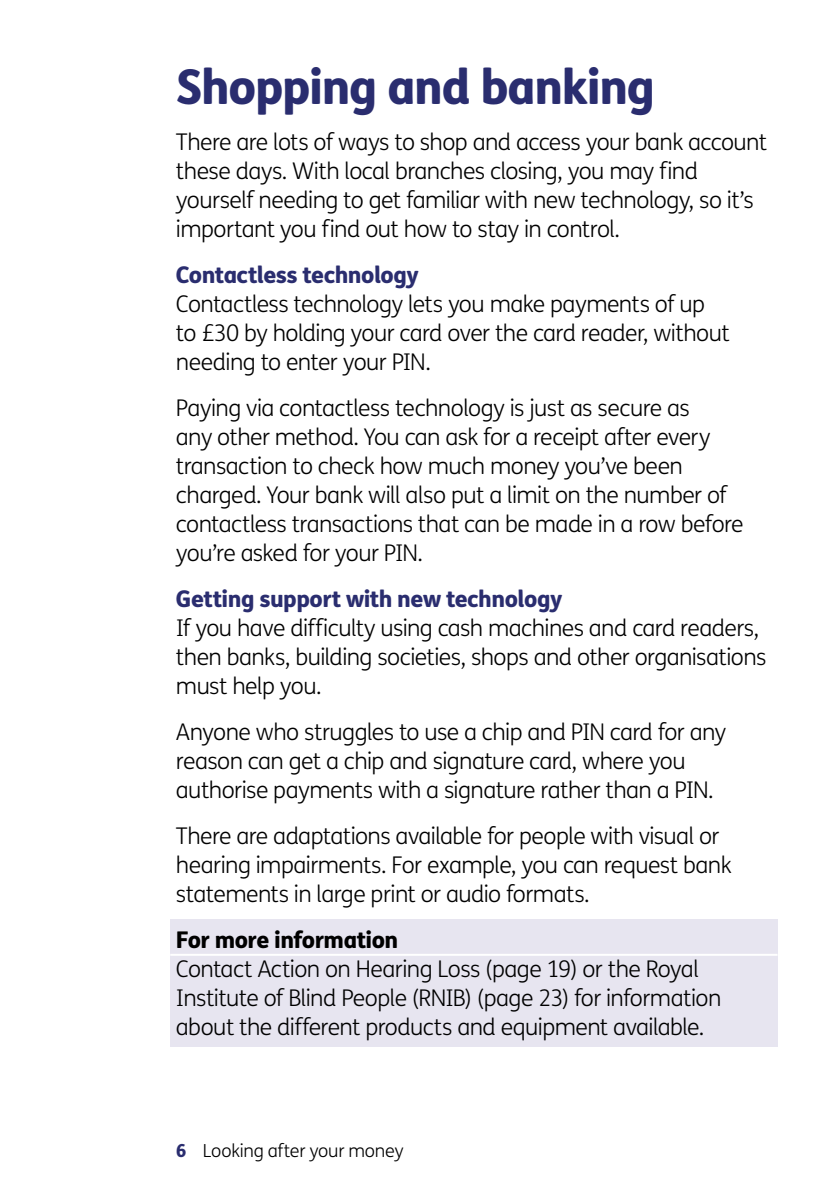
<style>
.page{position:relative;width:840px;height:1191px;background:#fff}
.page>*{position:absolute;margin:0;border:0;box-sizing:border-box;transform-origin:0 0}
.t1{font:800 48px "FS Me";letter-spacing:-.025em;color:#2a2d6f}
.t2{font:300 23px/29px "FS Me";letter-spacing:-.025em;color:#000}
.t3{font:800 23px "FS Me";letter-spacing:-.025em;color:#2a2d6f}
.t4{font:800 23px "FS Me";letter-spacing:-.025em;color:#000}
.t5{font:300 18px "FS Me";letter-spacing:-.01em;color:#000}
.s1{font-weight:800;color:#2a2d6f}
</style>
<div class="page">
<div style="left:170px;top:919px;width:607px;height:128px;background:#e7e5f0"></div>
<hr style="left:170px;top:953px;width:607px;height:2px;background:#fff">
<h1 class="t1" style="left:176px;top:49px;width:480px">Shopping and banking</h1>
<p class="t2" style="left:176px;top:127px;width:592px">There are lots of ways to shop and access your bank account these days. With local branches closing, you may find yourself needing to get familiar with new technology, so it’s important you find out how to stay in control.</p>
<p class="t3" style="left:176px;top:257px;width:244px">Contactless technology</p>
<p class="t2" style="left:176px;top:289px;width:555px">Contactless technology lets you make payments of up to £30 by holding your card over the card reader, without needing to enter your PIN.</p>
<p class="t2" style="left:176px;top:393px;width:569px">Paying via contactless technology is just as secure as<br>any other method. You can ask for a receipt after every transaction to check how much money you’ve been charged. Your bank will also put a limit on the number of contactless transactions that can be made in a row before you’re asked for your PIN.</p>
<p class="t3" style="left:176px;top:581px;width:388px">Getting support with new technology</p>
<p class="t2" style="left:176px;top:613px;width:591px">If you have difficulty using cash machines and card readers, then banks, building societies, shops and other organisations must help you.</p>
<p class="t2" style="left:176px;top:717px;width:551px">Anyone who struggles to use a chip and PIN card for any reason can get a chip and signature card, where you authorise payments with a signature rather than a PIN.</p>
<p class="t2" style="left:176px;top:821px;width:557px">There are adaptations available for people with visual or hearing impairments. For example, you can request bank statements in large print or audio formats.</p>
<p class="t4" style="left:176px;top:922px;width:224px">For more information</p>
<p class="t2" style="left:176px;top:954px;width:546px">Contact Action on Hearing Loss (page 19) or the Royal<br>Institute of Blind People (RNIB) (page 23) for information about the different products and equipment available.</p>
<p class="t5" style="left:176px;top:1138px;width:229px"><span class="s1">6</span> Looking after your money</p>
</div>
